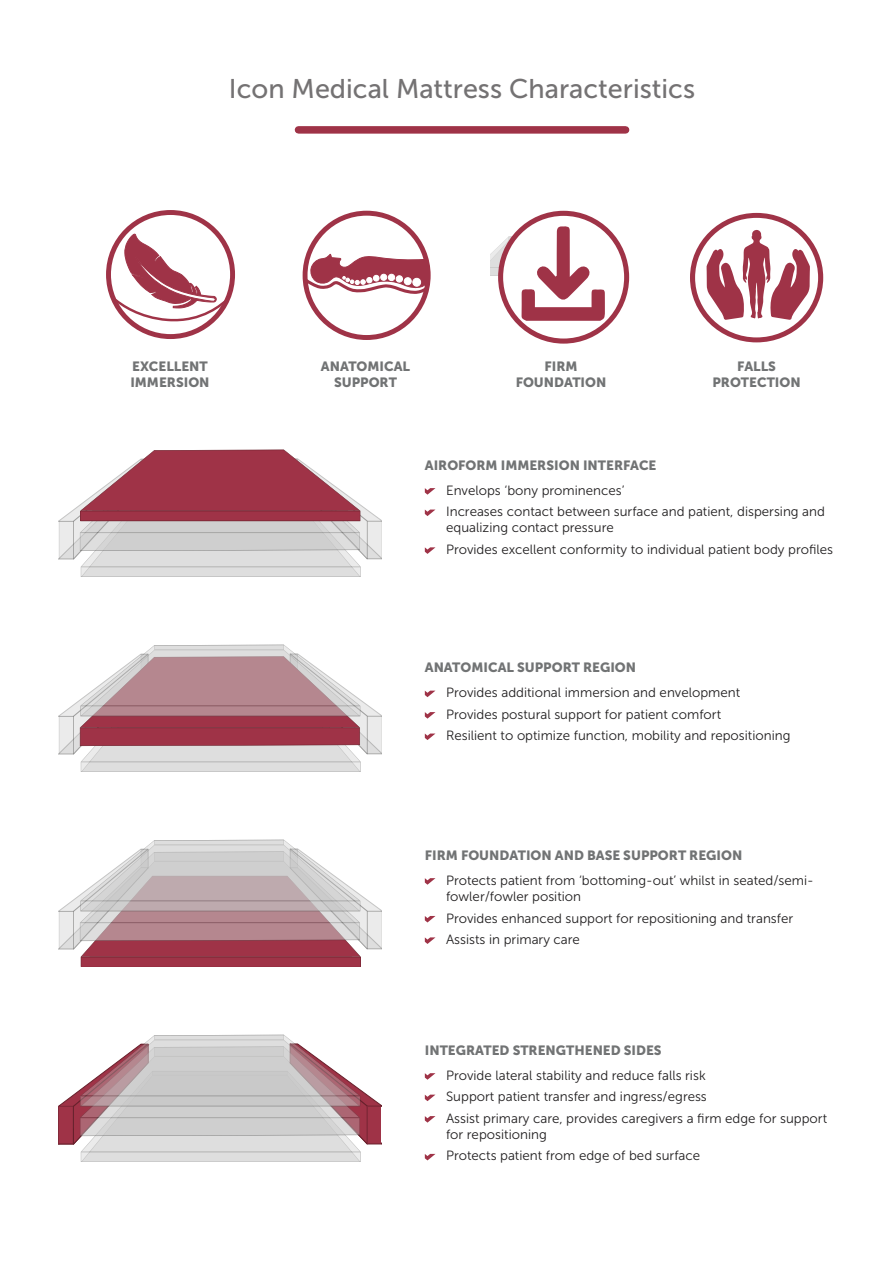
<style>
.page{position:relative;width:893px;height:1263px;background:#fff}
.page>*{position:absolute;margin:0;border:0;box-sizing:border-box;transform-origin:0 0}
.t1{font:27px "Museo Sans 500";color:#747273}
.t2{font:13.35px/21.5px "Museo Sans 300";color:#211f20}
.t3{font:13.35px/16.4px "Museo Sans 900";color:#717374;text-align:center}
</style>
<div class="page">
<div style="left:298px;top:126px;width:328px;height:8px;background:#9f3347"></div>
<svg style="left:58px;top:450px;width:323px;height:127px"></svg>
<svg style="left:425px;top:488px;width:10px;height:7px"></svg>
<svg style="left:425px;top:509px;width:10px;height:7px"></svg>
<svg style="left:425px;top:547px;width:10px;height:7px"></svg>
<svg style="left:58px;top:645px;width:323px;height:127px"></svg>
<svg style="left:425px;top:691px;width:10px;height:6px"></svg>
<svg style="left:425px;top:712px;width:10px;height:7px"></svg>
<svg style="left:425px;top:733px;width:10px;height:7px"></svg>
<svg style="left:58px;top:840px;width:323px;height:127px"></svg>
<svg style="left:425px;top:878px;width:10px;height:7px"></svg>
<svg style="left:425px;top:916px;width:10px;height:6px"></svg>
<svg style="left:425px;top:937px;width:10px;height:7px"></svg>
<svg style="left:58px;top:1035px;width:323px;height:127px"></svg>
<svg style="left:425px;top:1073px;width:10px;height:7px"></svg>
<svg style="left:425px;top:1094px;width:10px;height:7px"></svg>
<svg style="left:425px;top:1116px;width:10px;height:6px"></svg>
<svg style="left:425px;top:1154px;width:10px;height:6px"></svg>
<svg style="left:109px;top:212px;width:124px;height:125px"></svg>
<div style="left:106px;top:210px;width:129px;height:129px;border:5px solid #9f3347;border-radius:50%"></div>
<svg style="left:112px;top:234px;width:118px;height:91px"></svg>
<div style="left:303px;top:211px;width:128px;height:129px;border:5px solid #9f3347;border-radius:50%"></div>
<svg style="left:302px;top:254px;width:128px;height:42px"></svg>
<svg style="left:501px;top:213px;width:126px;height:128px"></svg>
<div style="left:498px;top:211px;width:131px;height:133px;border:5px solid #9f3347;border-radius:50%"></div>
<svg style="left:490px;top:226px;width:115px;height:95px"></svg>
<svg style="left:692px;top:215px;width:129px;height:125px"></svg>
<div style="left:690px;top:213px;width:133px;height:129px;border:5px solid #9f3347;border-radius:50%"></div>
<svg style="left:706px;top:230px;width:104px;height:90px"></svg>
<h1 class="t1" style="left:229px;top:74px;width:468px">Icon Medical Mattress Characteristics</h1>
<p class="t3" style="left:130px;top:358px;width:81px;text-align:left">EXCELLENT<br>IMMERSION</p>
<p class="t3" style="left:321px;top:358px;width:91px">ANATOMICAL<br>SUPPORT</p>
<p class="t3" style="left:516px;top:358px;width:92px">FIRM<br>FOUNDATION</p>
<p class="t3" style="left:712px;top:358px;width:90px">FALLS<br>PROTECTION</p>
<p class="t3" style="left:425px;top:457px;width:233px">AIROFORM IMMERSION INTERFACE</p>
<p class="t2" style="left:446px;top:479px;width:380px">Envelops ‘bony prominences’<br>Increases contact between surface and patient, dispersing and</p>
<p class="t2" style="left:446px;top:517px;width:388px">equalizing contact pressure<br>Provides excellent conformity to individual patient body profiles</p>
<p class="t3" style="left:425px;top:659px;width:213px">ANATOMICAL SUPPORT REGION</p>
<p class="t2" style="left:446px;top:682px;width:346px">Provides additional immersion and envelopment<br>Provides postural support for patient comfort<br>Resilient to optimize function, mobility and repositioning</p>
<p class="t3" style="left:425px;top:847px;width:319px">FIRM FOUNDATION AND BASE SUPPORT REGION</p>
<p class="t2" style="left:446px;top:872px;width:369px;line-height:16.4px">Protects patient from ‘bottoming-out’ whilst in seated/semi&shy;fowler/fowler position</p>
<p class="t2" style="left:446px;top:907px;width:349px">Provides enhanced support for repositioning and transfer<br>Assists in primary care</p>
<p class="t3" style="left:425px;top:1042px;width:238px">INTEGRATED STRENGTHENED SIDES</p>
<p class="t2" style="left:446px;top:1064px;width:383px">Provide lateral stability and reduce falls risk<br>Support patient transfer and ingress/egress<br>Assist primary care, provides caregivers a firm edge for support</p>
<p class="t2" style="left:446px;top:1124px;width:256px">for repositioning<br>Protects patient from edge of bed surface</p>
</div>
